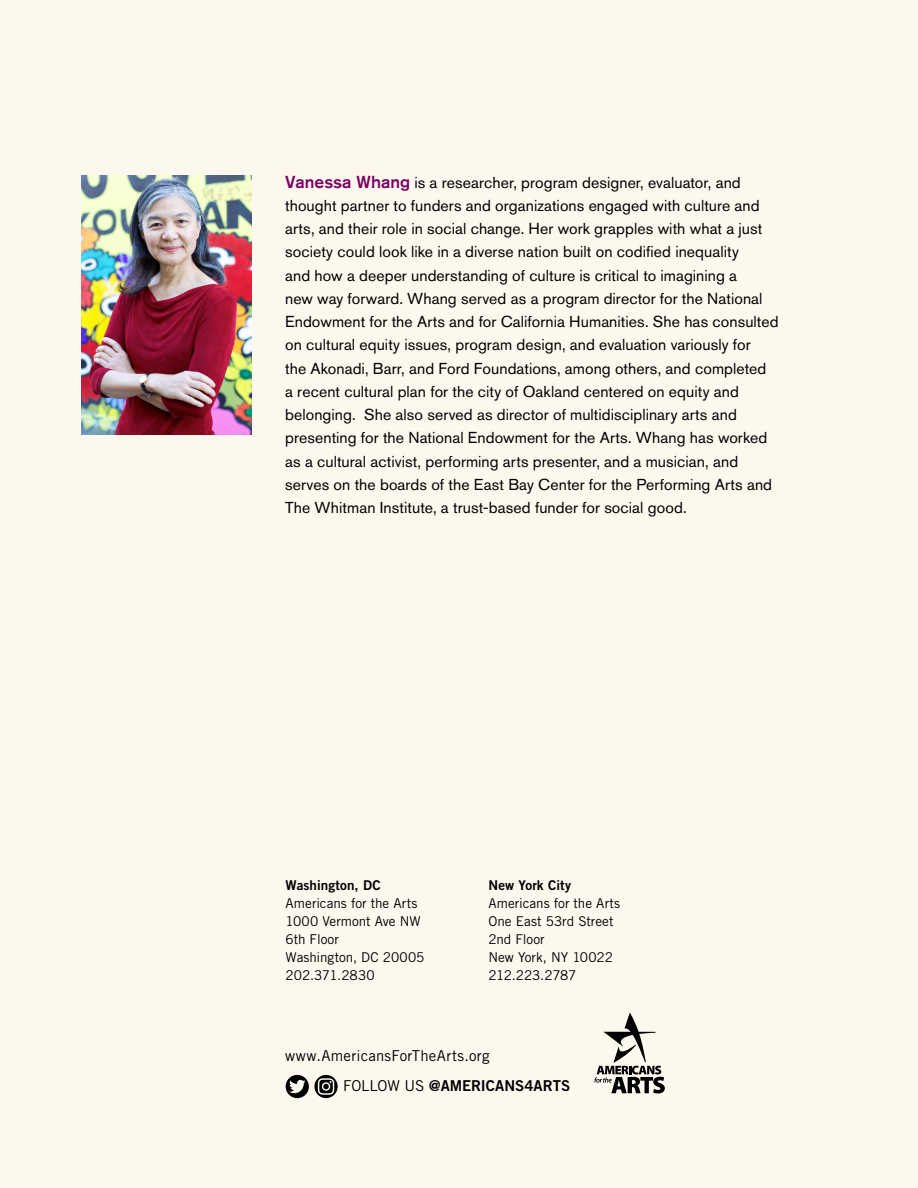
<style>
.page{position:relative;width:918px;height:1188px;background:#fcf8ee}
.page>*{position:absolute;margin:0;border:0;box-sizing:border-box;transform-origin:0 0}
.t1{font:15.75px/23.2px "Akzidenz Grotesk BE";letter-spacing:.005em;color:#000}
.narrow_body{font:15px "Trade Gothic LT Std";letter-spacing:.02em;color:#000}
.narrow_body-2{font:15px "Trade Gothic LT Std Bd 2";color:#000}
.narrow_body-3{font:13.5px "Trade Gothic LT Std";letter-spacing:-.005em;color:#000}
.narrow_body-4{font:13.5px "Trade Gothic LT Std Bd 2";letter-spacing:.005em;color:#000}
.narrow_body-5{font:13.5px "Trade Gothic LT Std";letter-spacing:-.025em;color:#000}
.s1{font-family:"Akzidenz Grotesk BQ";font-weight:500;font-size:17.25px;color:#7d0364}
.s2{font-family:"Trade Gothic LT Std"}
</style>
<div class="page">
<svg style="left:286px;top:1075px;width:52px;height:23px"></svg>
<svg style="left:594px;top:1013px;width:71px;height:81px"></svg>
<img style="left:81px;top:176px;width:170px;height:258px">
<p class="t1" style="left:285px;top:170px;width:495px"><span class="s1">Vanessa Whang</span> is a researcher, program designer, evaluator, and thought partner to funders and organizations engaged with culture and arts, and their role in social change. Her work grapples with what a just society could look like in a diverse nation built on codified inequality<br>and how a deeper understanding of culture is critical to imagining a<br>new way forward. Whang served as a program director for the National Endowment for the Arts and for California Humanities. She has consulted on cultural equity issues, program design, and evaluation variously for<br>the Akonadi, Barr, and Ford Foundations, among others, and completed<br>a recent cultural plan for the city of Oakland centered on equity and belonging. She also served as director of multidisciplinary arts and presenting for the National Endowment for the Arts. Whang has worked as a cultural activist, performing arts presenter, and a musician, and serves on the boards of the East Bay Center for the Performing Arts and The Whitman Institute, a trust-based funder for social good.</p>
<p class="narrow_body-4" style="left:286px;top:877px;width:97px">Washington, DC</p>
<p class="narrow_body-3" style="left:286px;top:895px;width:133px">Americans for the Arts</p>
<p class="narrow_body-3" style="left:286px;top:913px;width:137px">1000 Vermont Ave NW</p>
<p class="narrow_body-3" style="left:286px;top:931px;width:55px">6th Floor</p>
<p class="narrow_body-3" style="left:286px;top:949px;width:140px">Washington, DC 20005</p>
<p class="narrow_body-3" style="left:286px;top:967px;width:90px">202.371.2830</p>
<p class="narrow_body-4" style="left:488px;top:877px;width:84px">New York City</p>
<p class="narrow_body-3" style="left:488px;top:895px;width:133px">Americans for the Arts</p>
<p class="narrow_body-3" style="left:488px;top:913px;width:127px">One East 53rd Street</p>
<p class="narrow_body-3" style="left:488px;top:931px;width:58px">2nd Floor</p>
<p class="narrow_body-3" style="left:488px;top:949px;width:126px">New York, NY 10022</p>
<p class="narrow_body-5" style="left:488px;top:967px;width:90px">212.223.2787</p>
<p class="narrow_body" style="left:285px;top:1046px;width:206px">www.AmericansForTheArts.org</p>
<p class="narrow_body-2" style="left:343px;top:1076px;width:229px"><span class="s2">FOLLOW US</span> @AMERICANS4ARTS</p>
</div>
